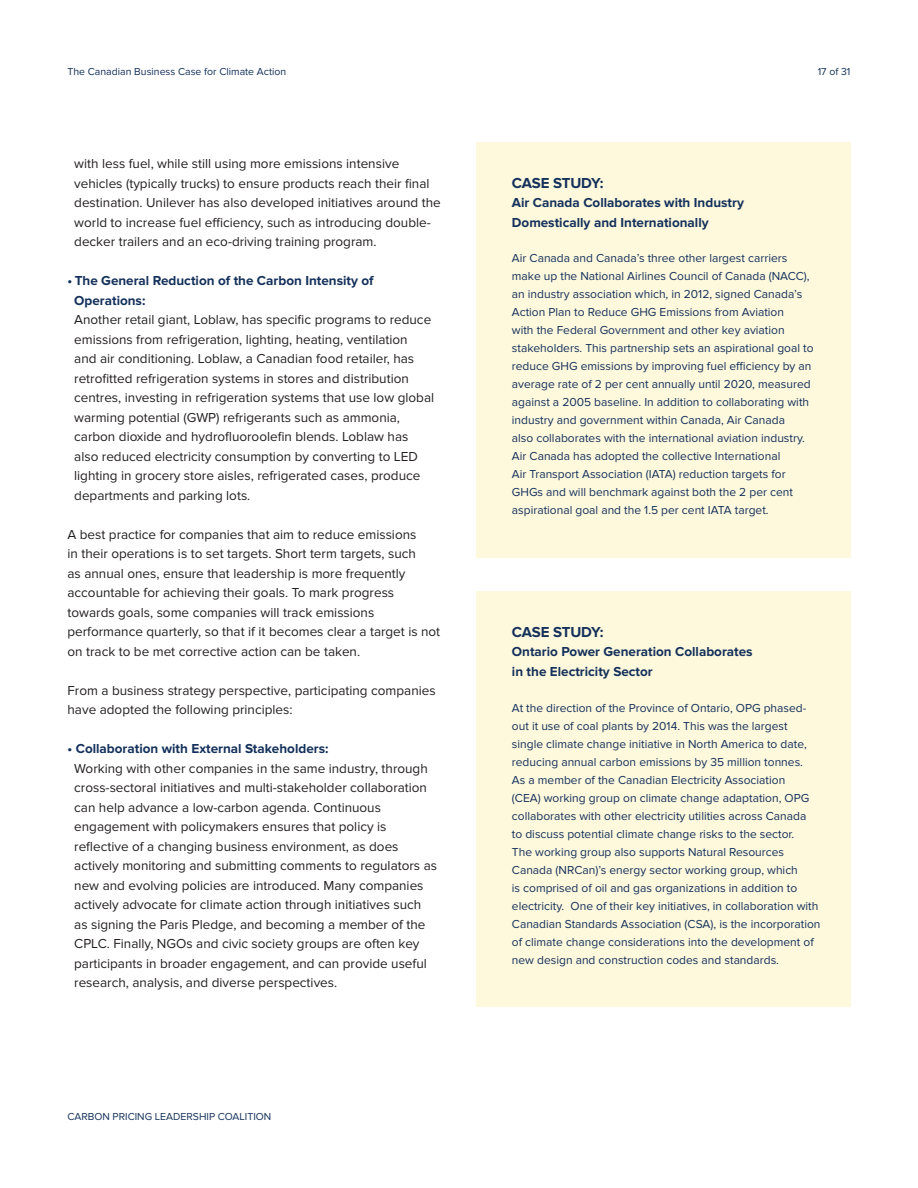
<style>
.page{position:relative;width:918px;height:1188px;background:#fff}
.page>*{position:absolute;margin:0;border:0;box-sizing:border-box;transform-origin:0 0}
.t1{font:700 15px "Proxima Nova";letter-spacing:-.015em;color:#14315b}
.body_header{font:13.5px/19.5px "Proxima Nova";color:#231f20}
.body{font:13.5px/19.5px "Proxima Nova";color:#231f20}
.body_header-2{font:700 13.5px/19.5px "Proxima Nova";color:#14315b}
.body_-_case_study{font:12px/18px "Proxima Nova";color:#14315b}
.t2{font:10.5px "Proxima Nova";color:#14315b}
.s1{font-weight:700;color:#14315b}
</style>
<div class="page">
<div style="left:476px;top:592px;width:374px;height:415px;background:#fef8dd"></div>
<div style="left:476px;top:142px;width:374px;height:415px;background:#fef8dd"></div>
<p class="t2" style="left:68px;top:65px;width:220px">The Canadian Business Case for Climate Action</p>
<p class="t2" style="left:818px;top:66px;width:34px">17 of 31</p>
<p class="body_header" style="left:74px;top:154px;width:368px">with less fuel, while still using more emissions intensive vehicles (typically trucks) to ensure products reach their final destination. Unilever has also developed initiatives around the world to increase fuel efficiency, such as introducing double&shy;decker trailers and an eco-driving training program.</p>
<p class="body_header" style="left:74px;top:271px;width:361px;text-indent:-7px"><span class="s1">• The General Reduction of the Carbon Intensity of Operations:<br></span>Another retail giant, Loblaw, has specific programs to reduce emissions from refrigeration, lighting, heating, ventilation<br>and air conditioning. Loblaw, a Canadian food retailer, has retrofitted refrigeration systems in stores and distribution centres, investing in refrigeration systems that use low global warming potential (GWP) refrigerants such as ammonia, carbon dioxide and hydrofluoroolefin blends. Loblaw has also reduced electricity consumption by converting to LED lighting in grocery store aisles, refrigerated cases, produce departments and parking lots.</p>
<p class="body" style="left:68px;top:525px;width:374px">A best practice for companies that aim to reduce emissions<br>in their operations is to set targets. Short term targets, such<br>as annual ones, ensure that leadership is more frequently accountable for achieving their goals. To mark progress towards goals, some companies will track emissions performance quarterly, so that if it becomes clear a target is not on track to be met corrective action can be taken.</p>
<p class="body" style="left:68px;top:681px;width:370px">From a business strategy perspective, participating companies have adopted the following principles:</p>
<p class="body_header" style="left:74px;top:739px;width:364px;text-indent:-7px"><span class="s1">• Collaboration with External Stakeholders:<br></span>Working with other companies in the same industry, through cross-sectoral initiatives and multi-stakeholder collaboration can help advance a low-carbon agenda. Continuous engagement with policymakers ensures that policy is reflective of a changing business environment, as does actively monitoring and submitting comments to regulators as new and evolving policies are introduced. Many companies actively advocate for climate action through initiatives such as signing the Paris Pledge, and becoming a member of the CPLC. Finally, NGOs and civic society groups are often key participants in broader engagement, and can provide useful research, analysis, and diverse perspectives.</p>
<p class="t2" style="left:68px;top:1111px;width:205px">CARBON PRICING LEADERSHIP COALITION</p>
<p class="t1" style="left:512px;top:174px;width:93px">CASE STUDY:</p>
<p class="body_header-2" style="left:512px;top:193px;width:234px">Air Canada Collaborates with Industry<br>Domestically and Internationally</p>
<p class="body_-_case_study" style="left:512px;top:250px;width:303px">Air Canada and Canada’s three other largest carriers make up the National Airlines Council of Canada (NACC), an industry association which, in 2012, signed Canada’s Action Plan to Reduce GHG Emissions from Aviation<br>with the Federal Government and other key aviation stakeholders. This partnership sets an aspirational goal to reduce GHG emissions by improving fuel efficiency by an average rate of 2 per cent annually until 2020, measured against a 2005 baseline. In addition to collaborating with industry and government within Canada, Air Canada<br>also collaborates with the international aviation industry.<br>Air Canada has adopted the collective International<br>Air Transport Association (IATA) reduction targets for GHGs and will benchmark against both the 2 per cent aspirational goal and the 1.5 per cent IATA target.</p>
<p class="t1" style="left:512px;top:623px;width:93px">CASE STUDY:</p>
<p class="body_header-2" style="left:512px;top:642px;width:242px">Ontario Power Generation Collaborates in the Electricity Sector</p>
<p class="body_-_case_study" style="left:512px;top:699px;width:310px">At the direction of the Province of Ontario, OPG phased&shy;out it use of coal plants by 2014. This was the largest single climate change initiative in North America to date, reducing annual carbon emissions by 35 million tonnes.<br>As a member of the Canadian Electricity Association<br>(CEA) working group on climate change adaptation, OPG collaborates with other electricity utilities across Canada<br>to discuss potential climate change risks to the sector.<br>The working group also supports Natural Resources Canada (NRCan)’s energy sector working group, which<br>is comprised of oil and gas organizations in addition to electricity. One of their key initiatives, in collaboration with Canadian Standards Association (CSA), is the incorporation of climate change considerations into the development of new design and construction codes and standards.</p>
</div>
